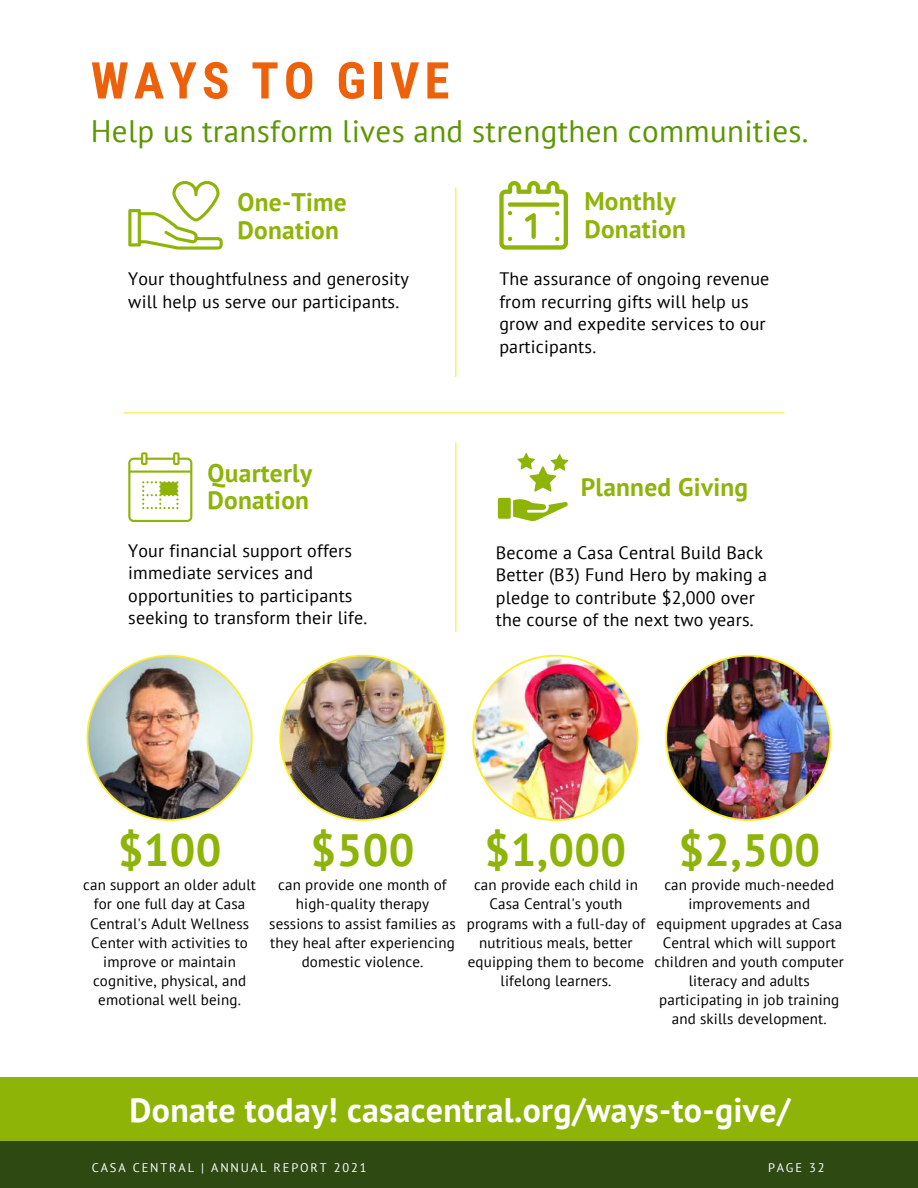
<style>
.page{position:relative;width:918px;height:1188px;background:#fff}
.page>*{position:absolute;margin:0;border:0;box-sizing:border-box;transform-origin:0 0}
.t1{font:700 50.85px "Roboto Condensed";letter-spacing:.1em;color:#ec610a}
.t2{font:700 45.15px "PT Sans";letter-spacing:.01em;color:#8db407}
.t3{font:700 33.9px "PT Sans";letter-spacing:.01em;color:#fff}
.t4{font:31.05px "PT Sans";letter-spacing:.01em;color:#5c9602}
.t5{font:700 25.35px/27.5px "PT Sans";letter-spacing:.01em;color:#8db407}
.t6{font:18px/22.5px "PT Sans";letter-spacing:.01em;color:#000}
.t7{font:15px/19.2px "PT Sans";letter-spacing:.01em;color:#000;text-align:center}
.t8{font:12.45px "PT Sans";letter-spacing:.15em;color:#fff}
</style>
<div class="page">
<hr style="left:455px;top:188px;width:1px;height:189px;background:#f9ee26">
<hr style="left:455px;top:443px;width:1px;height:189px;background:#f9ee26">
<hr style="left:124px;top:412px;width:660px;height:1px;background:#f9ee26">
<svg style="left:128px;top:181px;width:95px;height:69px"></svg>
<svg style="left:499px;top:181px;width:69px;height:69px"></svg>
<svg style="left:128px;top:452px;width:64px;height:70px"></svg>
<svg style="left:513px;top:499px;width:55px;height:22px"></svg>
<div style="left:498px;top:498px;width:13px;height:21px;background:#8db407;border-radius:2px"></div>
<svg style="left:517px;top:453px;width:52px;height:39px"></svg>
<svg style="left:87px;top:655px;width:166px;height:166px"></svg>
<img style="left:88px;top:657px;width:163px;height:162px;border-radius:50%">
<svg style="left:279px;top:655px;width:167px;height:166px"></svg>
<svg style="left:472px;top:655px;width:167px;height:166px"></svg>
<svg style="left:665px;top:655px;width:166px;height:166px"></svg>
<img style="left:474px;top:657px;width:163px;height:162px;border-radius:50%">
<img style="left:667px;top:657px;width:163px;height:162px;border-radius:50%">
<img style="left:281px;top:657px;width:163px;height:162px;border-radius:50%">
<div style="left:0;top:1077px;width:918px;height:73px;background:#8db407"></div>
<div style="left:0;top:1142px;width:918px;height:46px;background:#2e4912"></div>
<h1 class="t1" style="left:91px;top:51px;width:360px">WAYS TO GIVE</h1>
<h3 class="t4" style="left:91px;top:110px;width:719px">Help us transform lives and strengthen communities.</h3>
<h3 class="t5" style="left:584px;top:187px;width:103px">Monthly<br>Donation</h3>
<h3 class="t5" style="left:238px;top:188px;width:111px">One-Time<br>Donation</h3>
<p class="t6" style="left:128px;top:267px;width:282px">Your thoughtfulness and generosity will help us serve our participants.</p>
<p class="t6" style="left:499px;top:267px;width:272px">The assurance of ongoing revenue from recurring gifts will help us grow and expedite services to our participants.</p>
<h3 class="t5" style="left:208px;top:459px;width:106px">Quarterly<br>Donation</h3>
<p class="t6" style="left:128px;top:539px;width:240px">Your financial support offers immediate services and opportunities to participants seeking to transform their life.</p>
<p class="t6" style="left:496px;top:541px;width:273px">Become a Casa Central Build Back<br>Better (B3) Fund Hero by making a pledge to contribute $2,000 over the course of the next two years.</p>
<h3 class="t5" style="left:581px;top:473px;width:169px">Planned Giving</h3>
<h2 class="t2" style="left:118px;top:820px;width:105px">$100</h2>
<h2 class="t2" style="left:311px;top:820px;width:105px">$500</h2>
<h2 class="t2" style="left:485px;top:820px;width:337px">$1,000 $2,500</h2>
<p class="t7" style="left:83px;top:875px;width:174px">can support an older adult for one full day at Casa<br>Central's Adult Wellness<br>Center with activities to improve or maintain cognitive, physical, and emotional well being.</p>
<p class="t7" style="left:269px;top:875px;width:188px">can provide one month of high-quality therapy sessions to assist families as they heal after experiencing domestic violence.</p>
<p class="t7" style="left:467px;top:875px;width:180px">can provide each child in<br>Casa Central's youth programs with a full-day of nutritious meals, better equipping them to become lifelong learners.</p>
<p class="t7" style="left:655px;top:875px;width:191px">can provide much-needed improvements and equipment upgrades at Casa<br>Central which will support children and youth computer literacy and adults participating in job training and skills development.</p>
<h3 class="t3" style="left:130px;top:1087px;width:663px">Donate today! casacentral.org/ways-to-give/</h3>
<p class="t8" style="left:92px;top:1159px;width:276px">CASA CENTRAL | ANNUAL REPORT 2021</p>
<p class="t8" style="left:768px;top:1159px;width:58px">PAGE 32</p>
</div>
